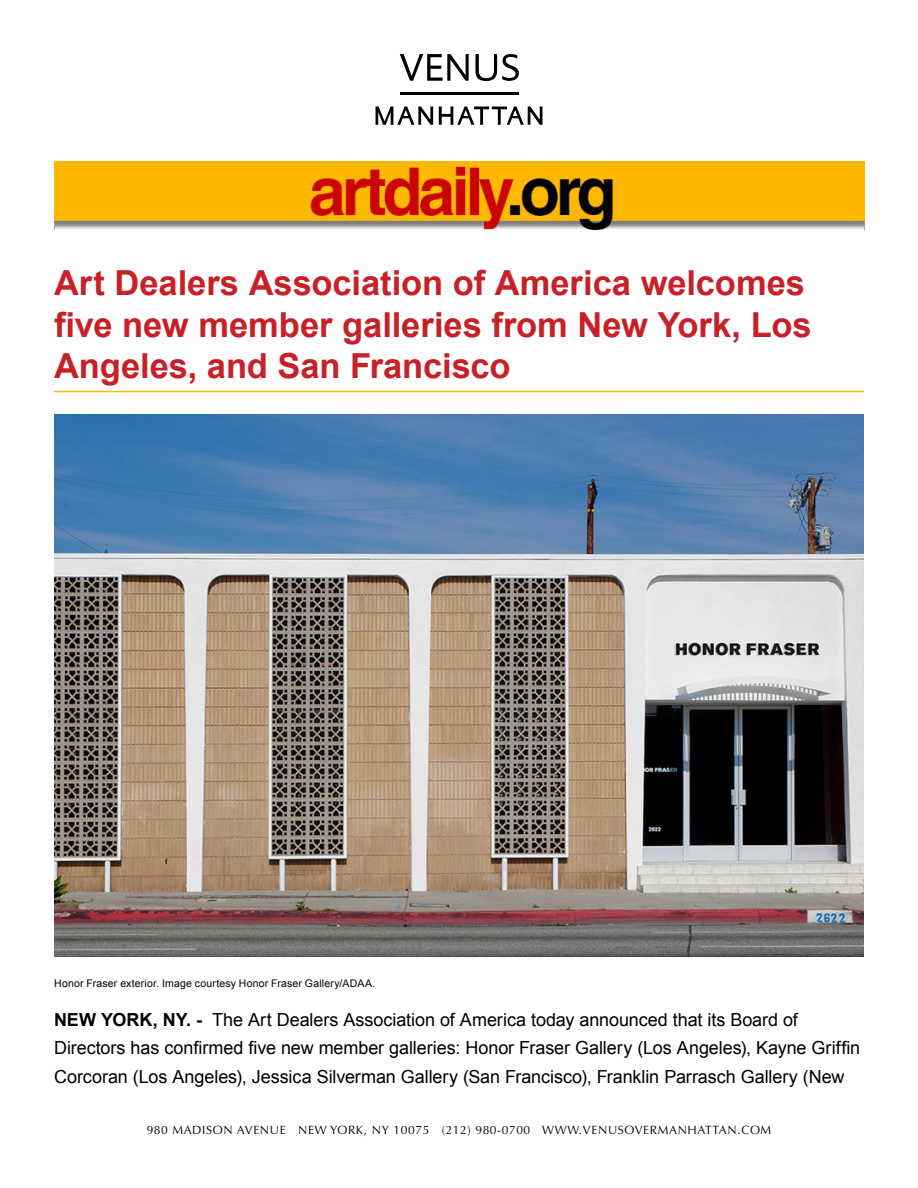
<style>
.page{position:relative;width:918px;height:1188px;background:#fff}
.page>*{position:absolute;margin:0;border:0;box-sizing:border-box;transform-origin:0 0}
.t1{font:700 34.5px/41.4px "Arial";color:#c82027}
.t2{font:18px/28.5px "Arial";letter-spacing:-.005em;color:#000}
.t3{font:12px "Optima";letter-spacing:.05em;color:#000}
.t4{font:10.5px "Arial";letter-spacing:.015em;color:#000}
.s1{font-weight:700}
</style>
<div class="page">
<svg style="left:400px;top:54px;width:69px;height:27px"></svg>
<svg style="left:475px;top:54px;width:44px;height:27px"></svg>
<hr style="left:400px;top:92px;width:119px;height:2px;background:#000">
<svg style="left:376px;top:107px;width:57px;height:18px"></svg>
<svg style="left:439px;top:107px;width:103px;height:18px"></svg>
<img style="left:55px;top:162px;width:810px;height:68px">
<hr style="left:54px;top:391px;width:810px;height:1px;background:#fdb714">
<img style="left:54px;top:415px;width:810px;height:542px">
<h1 class="t1" style="left:54px;top:263px;width:759px">Art Dealers Association of America welcomes five new member galleries from New York, Los<br>Angeles, and San Francisco</h1>
<p class="t4" style="left:54px;top:977px;width:323px">Honor Fraser exterior. Image courtesy Honor Fraser Gallery/ADAA.</p>
<p class="t2" style="left:54px;top:1005px;width:808px"><span class="s1">NEW YORK, NY. -</span> The Art Dealers Association of America today announced that its Board of<br>Directors has confirmed five new member galleries: Honor Fraser Gallery (Los Angeles), Kayne Griffin<br>Corcoran (Los Angeles), Jessica Silverman Gallery (San Francisco), Franklin Parrasch Gallery (New</p>
<p class="t3" style="left:147px;top:1123px;width:626px">980 MADISON AVENUE NEW YORK, NY 10075 (212) 980-0700 WWW.VENUSOVERMANHATTAN.COM</p>
</div>
